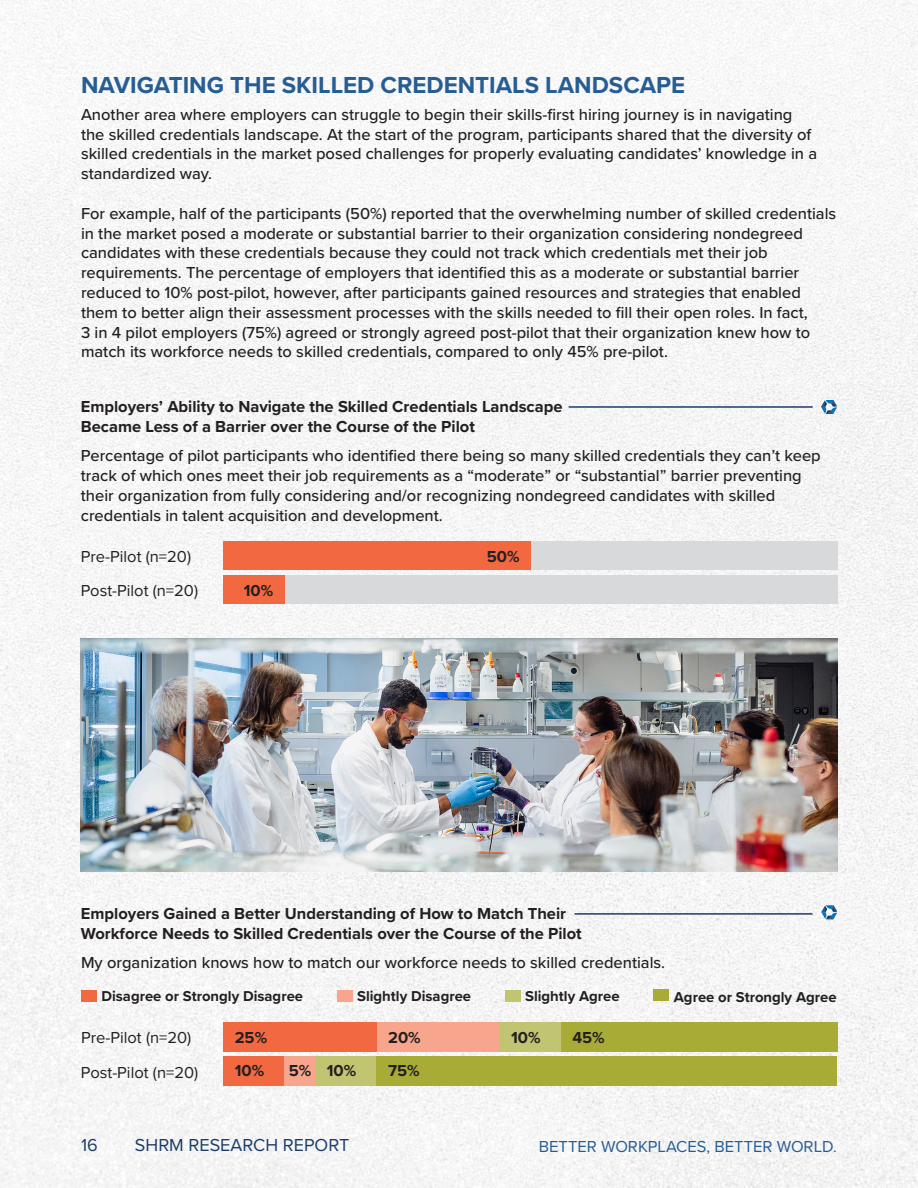
<style>
.page{position:relative;width:918px;height:1188px;background:#fff}
.page>*{position:absolute;margin:0;border:0;box-sizing:border-box;transform-origin:0 0}
.Subhead_1{font:700 24px "Proxima Nova";color:#265d93}
.t1{font:18px "Proxima Nova";color:#1b3c69}
.Body_Paragraph{font:500 16.5px/19.8px "Proxima Nova";color:#231f20}
.Chart_Subtitle_Copy_Text{font:500 16.5px/19.8px "Proxima Nova";color:#231f20}
.Figure_Title{font:700 16.5px/19.8px "Proxima Nova";color:#231f20}
.X_Axis{font:16.5px "Proxima Nova";color:#231f20}
.t2{font:16.5px "Proxima Nova";color:#265d93}
.Bar_Graph_Values{font:700 16.5px "Proxima Nova";color:#231f20}
.Legend_Blue_Text{font:700 14.85px "Proxima Nova";color:#231f20}
</style>
<div class="page">
<img style="left:0;top:0;width:918px;height:1188px">
<div style="left:223px;top:575px;width:614px;height:29px;background:#d8d9db"></div>
<img style="left:81px;top:638px;width:756px;height:233px">
<hr style="left:569px;top:406px;width:244px;height:2px;background:#1b3c69">
<svg style="left:821px;top:400px;width:16px;height:14px"></svg>
<div style="left:225px;top:541px;width:612px;height:29px;background:#d8d9db"></div>
<div style="left:223px;top:575px;width:62px;height:29px;background:#f26941"></div>
<hr style="left:574px;top:913px;width:239px;height:2px;background:#1b3c69">
<svg style="left:821px;top:905px;width:16px;height:14px"></svg>
<div style="left:337px;top:990px;width:15px;height:12px;background:#f7a68d"></div>
<div style="left:81px;top:990px;width:16px;height:12px;background:#f26941"></div>
<div style="left:505px;top:990px;width:15px;height:12px;background:#c1c471"></div>
<div style="left:653px;top:990px;width:16px;height:11px;background:#a8ac37"></div>
<div style="left:223px;top:1022px;width:154px;height:30px;background:#f26941"></div>
<div style="left:377px;top:1022px;width:123px;height:30px;background:#f7a68d"></div>
<div style="left:500px;top:1022px;width:61px;height:30px;background:#c1c471"></div>
<div style="left:561px;top:1022px;width:276px;height:30px;background:#a8ac37"></div>
<div style="left:223px;top:1056px;width:62px;height:29px;background:#f26941"></div>
<div style="left:285px;top:1056px;width:30px;height:29px;background:#f7a68d"></div>
<div style="left:315px;top:1056px;width:62px;height:29px;background:#c1c471"></div>
<div style="left:377px;top:1056px;width:460px;height:29px;background:#a8ac37"></div>
<div style="left:223px;top:541px;width:308px;height:29px;background:#f26941"></div>
<p class="Subhead_1" style="left:81px;top:67px;width:606px">NAVIGATING THE SKILLED CREDENTIALS LANDSCAPE</p>
<p class="Body_Paragraph" style="left:81px;top:104px;width:738px">Another area where employers can struggle to begin their skills-first hiring journey is in navigating the skilled credentials landscape. At the start of the program, participants shared that the diversity of skilled credentials in the market posed challenges for properly evaluating candidates’ knowledge in a standardized way.</p>
<p class="Body_Paragraph" style="left:81px;top:203px;width:757px">For example, half of the participants (50%) reported that the overwhelming number of skilled credentials in the market posed a moderate or substantial barrier to their organization considering nondegreed candidates with these credentials because they could not track which credentials met their job requirements. The percentage of employers that identified this as a moderate or substantial barrier reduced to 10% post-pilot, however, after participants gained resources and strategies that enabled them to better align their assessment processes with the skills needed to fill their open roles. In fact,<br>3 in 4 pilot employers (75%) agreed or strongly agreed post-pilot that their organization knew how to match its workforce needs to skilled credentials, compared to only 45% pre-pilot.</p>
<p class="Figure_Title" style="left:81px;top:396px;width:483px">Employers’ Ability to Navigate the Skilled Credentials Landscape<br>Became Less of a Barrier over the Course of the Pilot</p>
<p class="Chart_Subtitle_Copy_Text" style="left:81px;top:445px;width:741px">Percentage of pilot participants who identified there being so many skilled credentials they can’t keep track of which ones meet their job requirements as a “moderate” or “substantial” barrier preventing their organization from fully considering and/or recognizing nondegreed candidates with skilled credentials in talent acquisition and development.</p>
<p class="X_Axis" style="left:81px;top:544px;width:112px">Pre-Pilot (n=20)</p>
<p class="X_Axis" style="left:81px;top:578px;width:119px">Post-Pilot (n=20)</p>
<p class="Bar_Graph_Values" style="left:244px;top:578px;width:31px">10%</p>
<p class="Bar_Graph_Values" style="left:487px;top:544px;width:34px">50%</p>
<p class="Figure_Title" style="left:81px;top:903px;width:502px">Employers Gained a Better Understanding of How to Match Their<br>Workforce Needs to Skilled Credentials over the Course of the Pilot</p>
<p class="Chart_Subtitle_Copy_Text" style="left:81px;top:952px;width:586px">My organization knows how to match our workforce needs to skilled credentials.</p>
<p class="Legend_Blue_Text" style="left:101px;top:985px;width:203px">Disagree or Strongly Disagree</p>
<p class="Legend_Blue_Text" style="left:357px;top:985px;width:115px">Slightly Disagree</p>
<p class="Legend_Blue_Text" style="left:525px;top:985px;width:96px">Slightly Agree</p>
<p class="Legend_Blue_Text" style="left:674px;top:986px;width:164px">Agree or Strongly Agree</p>
<p class="Bar_Graph_Values" style="left:235px;top:1025px;width:34px">25%</p>
<p class="Bar_Graph_Values" style="left:388px;top:1025px;width:34px">20%</p>
<p class="Bar_Graph_Values" style="left:511px;top:1025px;width:31px">10%</p>
<p class="Bar_Graph_Values" style="left:572px;top:1025px;width:34px">45%</p>
<p class="Bar_Graph_Values" style="left:235px;top:1058px;width:31px">10%</p>
<p class="Bar_Graph_Values" style="left:289px;top:1058px;width:24px">5%</p>
<p class="Bar_Graph_Values" style="left:327px;top:1058px;width:31px">10%</p>
<p class="Bar_Graph_Values" style="left:388px;top:1058px;width:33px">75%</p>
<p class="X_Axis" style="left:81px;top:1025px;width:112px">Pre-Pilot (n=20)</p>
<p class="X_Axis" style="left:81px;top:1060px;width:119px">Post-Pilot (n=20)</p>
<p class="t1" style="left:81px;top:1132px;width:18px">16</p>
<p class="t1" style="left:135px;top:1132px;width:216px">SHRM RESEARCH REPORT</p>
<p class="t2" style="left:539px;top:1134px;width:300px">BETTER WORKPLACES, BETTER WORLD.</p>
</div>
